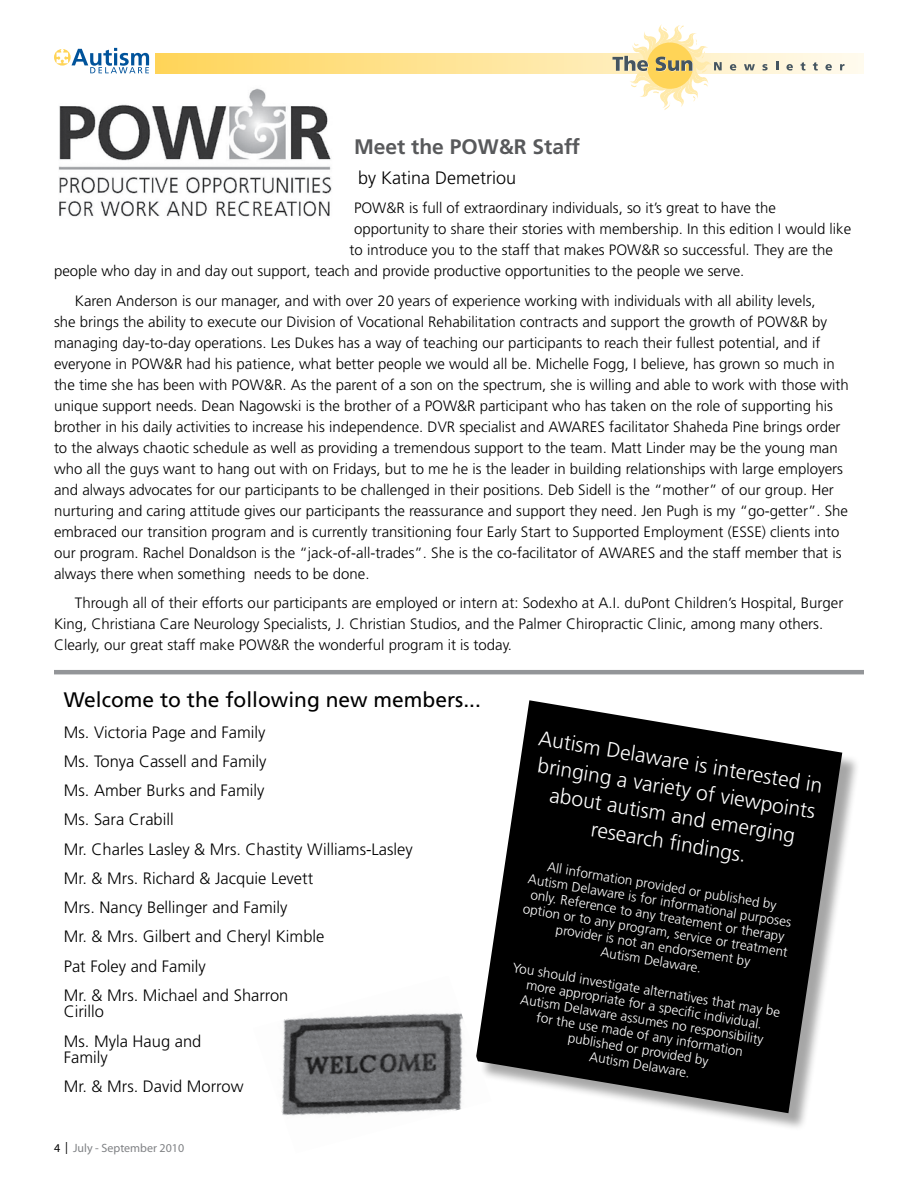
<style>
.page{position:relative;width:918px;height:1188px;background:#fff}
.page>*{position:absolute;margin:0;border:0;box-sizing:border-box;transform-origin:0 0}
.t1{font:300 21px/27px "Frutiger";color:#fff;text-align:center}
.t2{font:21px "Frutiger";color:#000}
.t3{font:700 21px "Frutiger";color:#58595b}
.t4{font:300 18px "Frutiger";color:#000}
.t5{font:300 16.5px/29.2px "Frutiger";color:#000}
.t6{font:300 15px/21px "Frutiger";color:#000}
.t7{font:300 13.5px/15px "Frutiger";color:#fff;text-align:center}
.t8{font:12px "Myriad Pro";color:#808285}
.s1{color:#000}
</style>
<div class="page">
<svg style="left:155px;top:53px;width:708px;height:21px;background:#fee49a"></svg>
<svg style="left:54px;top:49px;width:17px;height:17px"></svg>
<svg style="left:57px;top:48px;width:92px;height:25px"></svg>
<svg style="left:613px;top:24px;width:109px;height:86px"></svg>
<svg style="left:730px;top:64px;width:6px;height:7px"></svg>
<svg style="left:744px;top:64px;width:11px;height:6px"></svg>
<svg style="left:762px;top:64px;width:6px;height:7px"></svg>
<svg style="left:776px;top:62px;width:2px;height:8px"></svg>
<svg style="left:786px;top:64px;width:7px;height:7px"></svg>
<svg style="left:801px;top:62px;width:4px;height:9px"></svg>
<svg style="left:813px;top:62px;width:5px;height:9px"></svg>
<svg style="left:825px;top:64px;width:7px;height:7px"></svg>
<svg style="left:840px;top:64px;width:5px;height:6px"></svg>
<div style="left:478px;top:702px;width:382px;height:428px;background:#000;opacity:.35"></div>
<svg style="left:478px;top:700px;width:364px;height:413px;fill:#000"></svg>
<hr style="left:54px;top:670px;width:810px;height:4px;background:#939598">
<img style="left:281px;top:976px;width:211px;height:154px">
<img style="left:58px;top:88px;width:274px;height:129px">
<h1 class="t3" style="left:354px;top:134px;width:228px">Meet the POW&amp;R Staff</h1>
<p class="t4" style="left:358px;top:167px;width:160px">by Katina Demetriou</p>
<p class="t6" style="left:354px;top:198px;width:423px">POW&amp;R is full of extraordinary individuals, so it’s great to have the</p>
<p class="t6" style="left:354px;top:219px;width:499px">opportunity to share their stories with membership. In this edition I would like</p>
<p class="t6" style="left:350px;top:240px;width:485px">to introduce you to the staff that makes POW&amp;R so successful. They are the</p>
<p class="t6" style="left:54px;top:261px;width:692px">people who day in and day out support, teach and provide productive opportunities to the people we serve.</p>
<p class="t6" style="left:54px;top:290px;width:796px;text-indent:21px">Karen Anderson is our manager, and with over 20 years of experience working with individuals with all ability levels,<br>she brings the ability to execute our Division of Vocational Rehabilitation contracts and support the growth of POW&amp;R by managing day-to-day operations. Les Dukes has a way of teaching our participants to reach their fullest potential, and if everyone in POW&amp;R had his patience, what better people we would all be. Michelle Fogg, I believe, has grown so much in the time she has been with POW&amp;R. As the parent of a son on the spectrum, she is willing and able to work with those with unique support needs. Dean Nagowski is the brother of a POW&amp;R participant who has taken on the role of supporting his brother in his daily activities to increase his independence. DVR specialist and AWARES facilitator Shaheda Pine brings order to the always chaotic schedule as well as providing a tremendous support to the team. Matt Linder may be the young man who all the guys want to hang out with on Fridays, but to me he is the leader in building relationships with large employers and always advocates for our participants to be challenged in their positions. Deb Sidell is the “mother” of our group. Her nurturing and caring attitude gives our participants the reassurance and support they need. Jen Pugh is my “go-getter”. She embraced our transition program and is currently transitioning four Early Start to Supported Employment (ESSE) clients into our program. Rachel Donaldson is the “jack-of-all-trades”. She is the co-facilitator of AWARES and the staff member that is always there when something needs to be done.</p>
<p class="t6" style="left:54px;top:593px;width:791px;text-indent:21px">Through all of their efforts our participants are employed or intern at: Sodexho at A.I. duPont Children’s Hospital, Burger<br>King, Christiana Care Neurology Specialists, J. Christian Studios, and the Palmer Chiropractic Clinic, among many others.<br>Clearly, our great staff make POW&amp;R the wonderful program it is today.</p>
<h1 class="t2" style="left:64px;top:687px;width:419px">Welcome to the following new members...</h1>
<p class="t5" style="left:64px;top:718px;width:351px">Ms. Victoria Page and Family<br>Ms. Tonya Cassell and Family<br>Ms. Amber Burks and Family<br>Ms. Sara Crabill<br>Mr. Charles Lasley &amp; Mrs. Chastity Williams-Lasley<br>Mr. &amp; Mrs. Richard &amp; Jacquie Levett<br>Mrs. Nancy Bellinger and Family<br>Mr. &amp; Mrs. Gilbert and Cheryl Kimble<br>Pat Foley and Family<br>Mr. &amp; Mrs. Michael and Sharron</p>
<p class="t5" style="left:64px;top:997px;width:139px">Cirillo<br>Ms. Myla Haug and</p>
<p class="t5" style="left:64px;top:1043px;width:181px">Family<br>Mr. &amp; Mrs. David Morrow</p>
<p class="t8" style="left:54px;top:1141px;width:132px"><span class="s1">4 |</span> July - September 2010</p>
<h1 class="t1" style="left:542px;top:724px;width:289px;rotate:10deg">Autism Delaware is interested in bringing a variety of viewpoints about autism and emerging research fi ndings.</h1>
<p class="t7" style="left:531px;top:858px;width:270px;rotate:9deg">All information provided or published by Autism Delaware is for informational purposes only. Reference to any treatement or therapy option or to any program, service or treatment provider is not an endorsement by<br>Autism Delaware.</p>
<p class="t7" style="left:514px;top:961px;width:273px;rotate:9deg">You should investigate alternatives that may be</p>
<p class="t7" style="left:528px;top:979px;width:240px;rotate:9deg">more appropriate for a specifi c individual.</p>
<p class="t7" style="left:522px;top:993px;width:248px;rotate:9deg">Autism Delaware assumes no responsibility</p>
<p class="t7" style="left:538px;top:1011px;width:211px;rotate:9deg">for the use made of any information</p>
<p class="t7" style="left:569px;top:1031px;width:144px;rotate:9deg">published or provided by</p>
<p class="t7" style="left:591px;top:1049px;width:103px;rotate:9deg">Autism Delaware.</p>
</div>
